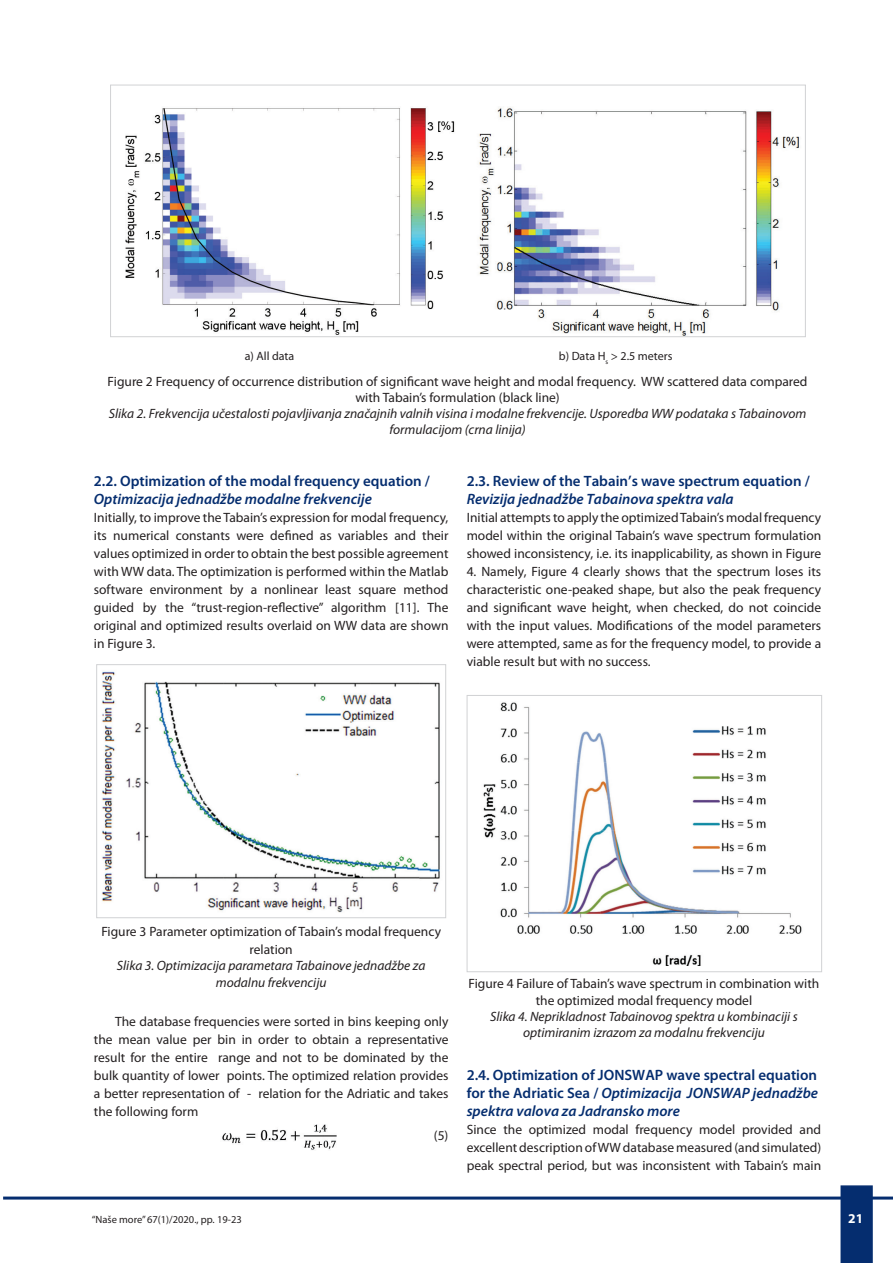
<style>
.page{position:relative;width:893px;height:1263px;background:#fff}
.page>*{position:absolute;margin:0;border:0;box-sizing:border-box;transform-origin:0 0}
.t1{font:600 15px/18px "Myriad Pro";color:#052d6f;text-align:justify}
.t2{font:italic 600 15px "Myriad Pro";color:#052d6f}
.t3{font:13.5px/18px "Myriad Pro";color:#231f20;text-align:justify}
.t4{font:italic 13.5px/16.2px "Myriad Pro";color:#231f20;text-align:center}
.t5{font:700 13.5px "Myriad Pro";color:#fff}
.t6{font:12px "Myriad Pro";color:#231f20}
.t7{font:10.5px "Myriad Pro";color:#231f20}
.s1{font-style:italic}
</style>
<div class="page">
<svg style="left:840px;top:1185px;width:33px;height:78px;background:#0b3272"></svg>
<hr style="left:3px;top:1196px;width:890px;height:3px;background:#052d6f">
<img style="left:102px;top:671px;width:338px;height:242px">
<div style="left:96px;top:664px;width:350px;height:254px;border:1px solid #d1d2d4"></div>
<img style="left:222px;top:1124px;width:115px;height:26px">
<img style="left:483px;top:702px;width:319px;height:264px">
<div style="left:467px;top:695px;width:355px;height:277px;border:1px solid #d1d2d4"></div>
<img style="left:125px;top:107px;width:675px;height:228px">
<div style="left:110px;top:85px;width:696px;height:252px;border:1px solid #d1d2d4"></div>
<p class="t6" style="left:245px;top:349px;width:51px">a) All data</p>
<p class="t6" style="left:559px;top:349px;width:115px">b) Data H<sub>s</sub> &gt; 2.5 meters</p>
<p class="t3" style="left:108px;top:373px;width:701px;line-height:16.2px;text-align:center">Figure 2 Frequency of occurrence distribution of significant wave height and modal frequency. WW scattered data compared with Tabain’s formulation (black line)</p>
<p class="t4" style="left:109px;top:405px;width:699px">Slika 2. Frekvencija učestalosti pojavljivanja značajnih valnih visina i modalne frekvencije. Usporedba WW podataka s Tabainovom formulacijom (crna linija)</p>
<p class="t1" style="left:94px;top:472px;width:338px">2.2. Optimization of the modal frequency equation /</p>
<p class="t2" style="left:94px;top:489px;width:279px">Optimizacija jednadžbe modalne frekvencije</p>
<p class="t3" style="left:94px;top:508px;width:356px">Initially, to improve the Tabain’s expression for modal frequency, its numerical constants were defined as variables and their values optimized in order to obtain the best possible agreement with WW data. The optimization is performed within the Matlab software environment by a nonlinear least square method guided by the “trust-region-reflective” algorithm [11]. The original and optimized results overlaid on WW data are shown in Figure 3.</p>
<p class="t1" style="left:467px;top:472px;width:345px">2.3. Review of the Tabain’s wave spectrum equation /</p>
<p class="t2" style="left:467px;top:489px;width:268px">Revizija jednadžbe Tabainova spektra vala</p>
<p class="t3" style="left:467px;top:508px;width:356px">Initial attempts to apply the optimized Tabain’s modal frequency model within the original Tabain’s wave spectrum formulation showed inconsistency, i.e. its inapplicability, as shown in Figure</p>
<p class="t3" style="left:467px;top:562px;width:356px">4. Namely, Figure 4 clearly shows that the spectrum loses its characteristic one-peaked shape, but also the peak frequency and significant wave height, when checked, do not coincide with the input values. Modifications of the model parameters were attempted, same as for the frequency model, to provide a viable result but with no success.</p>
<p class="t3" style="left:101px;top:922px;width:341px;text-align:center">Figure 3 Parameter optimization of Tabain’s modal frequency relation</p>
<p class="t4" style="left:117px;top:957px;width:310px">Slika 3. Optimizacija parametara Tabainove jednadžbe za modalnu frekvenciju</p>
<p class="t3" style="left:94px;top:1012px;width:356px;text-indent:21px">The database frequencies were sorted in bins keeping only the mean value per bin in order to obtain a representative result for the entire range and not to be dominated by the bulk quantity of lower points. The optimized relation provides a better representation of - relation for the Adriatic and takes the following form</p>
<p class="t3" style="left:434px;top:1126px;width:16px">(5)</p>
<p class="t3" style="left:469px;top:975px;width:352px;line-height:16.2px;text-align:center">Figure 4 Failure of Tabain’s wave spectrum in combination with the optimized modal frequency model</p>
<p class="t4" style="left:490px;top:1008px;width:309px">Slika 4. Neprikladnost Tabainovog spektra u kombinaciji s optimiranim izrazom za modalnu frekvenciju</p>
<p class="t1" style="left:467px;top:1066px;width:353px">2.4. Optimization of JONSWAP wave spectral equation for the Adriatic Sea / <span class="s1">Optimizacija JONSWAP jednadžbe spektra valova za Jadransko more</span></p>
<p class="t3" style="left:467px;top:1120px;width:356px">Since the optimized modal frequency model provided and excellent description of WW database measured (and simulated) peak spectral period, but was inconsistent with Tabain’s main</p>
<p class="t7" style="left:92px;top:1213px;width:151px">“Naše more” 67(1)/2020., pp. 19-23</p>
<p class="t5" style="left:848px;top:1210px;width:16px">21</p>
</div>
